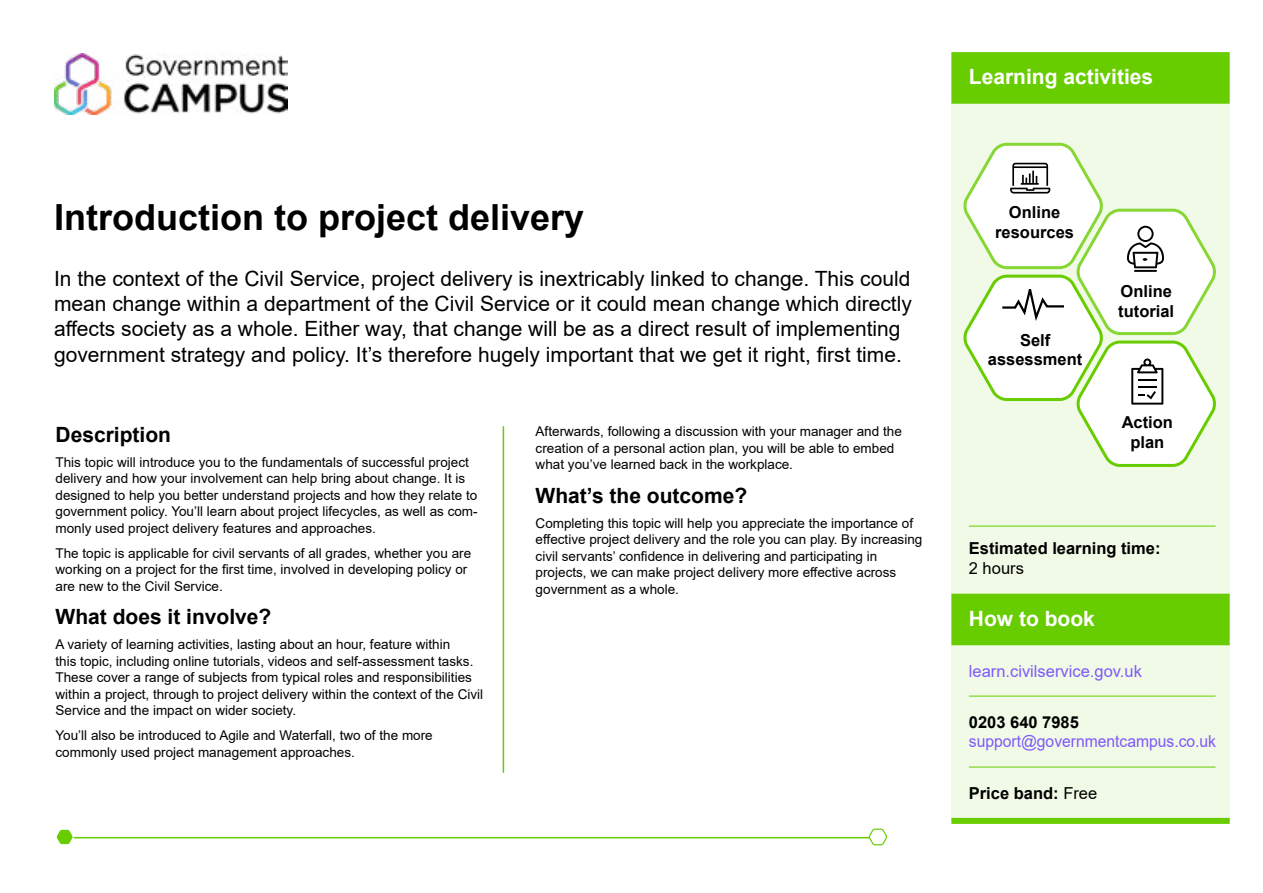
<style>
.page{position:relative;width:1263px;height:893px;background:#fff}
.page>*{position:absolute;margin:0;border:0;box-sizing:border-box;transform-origin:0 0}
.t1{font:700 36px "Arial";color:#000}
.t2{font:21px/25.2px "Arial";color:#000}
.t3{font:700 21px "Arial";color:#000}
.t4{font:700 21px "Arial";color:#fff}
.t5{font:700 16.5px/19.8px "Arial";color:#000;text-align:center}
.t6{font:16.5px "Arial";color:#7e59f8;scale:.95 1}
.t7{font:16.5px "Arial";color:#7e59f8}
.t8{font:16.5px "Arial";color:#000}
.t9{font:13.5px/16.5px "Arial";color:#000}
.s1{font-weight:400}
</style>
<div class="page">
<img style="left:54px;top:54px;width:234px;height:61px">
<div style="left:951px;top:54px;width:279px;height:767px;background:#f0fae6"></div>
<div style="left:951px;top:594px;width:279px;height:51px;background:#68cd00"></div>
<hr style="left:969px;top:526px;width:246px;height:1px;background:#68cd00">
<div style="left:951px;top:52px;width:279px;height:52px;background:#68cd00;border:2px solid #68cd00"></div>
<hr style="left:969px;top:696px;width:246px;height:1px;background:#68cd00">
<div style="left:951px;top:818px;width:279px;height:6px;background:#68cd00"></div>
<hr style="left:969px;top:767px;width:246px;height:1px;background:#68cd00">
<hr style="left:503px;top:426px;width:1px;height:347px;background:#68cd00">
<svg style="left:963px;top:142px;width:253px;height:325px"></svg>
<hr style="left:67px;top:837px;width:815px;height:1px;background:#68cd00">
<svg style="left:868px;top:828px;width:19px;height:18px"></svg>
<svg style="left:56px;top:829px;width:19px;height:16px"></svg>
<h1 class="t1" style="left:54px;top:192px;width:532px">Introduction to project delivery</h1>
<p class="t2" style="left:54px;top:266px;width:859px">In the context of the Civil Service, project delivery is inextricably linked to change. This could mean change within a department of the Civil Service or it could mean change which directly affects society as a whole. Either way, that change will be as a direct result of implementing government strategy and policy. It’s therefore hugely important that we get it right, first time.</p>
<h2 class="t3" style="left:56px;top:419px;width:117px">Description</h2>
<p class="t9" style="left:56px;top:453px;width:424px">This topic will introduce you to the fundamentals of successful project delivery and how your involvement can help bring about change. It is designed to help you better understand projects and how they relate to government policy. You’ll learn about project lifecycles, as well as com&shy;monly used project delivery features and approaches.</p>
<p class="t9" style="left:56px;top:544px;width:417px">The topic is applicable for civil servants of all grades, whether you are working on a project for the first time, involved in developing policy or are new to the Civil Service.</p>
<h2 class="t3" style="left:56px;top:602px;width:217px">What does it involve?</h2>
<p class="t9" style="left:56px;top:636px;width:429px">A variety of learning activities, lasting about an hour, feature within<br>this topic, including online tutorials, videos and self-assessment tasks.<br>These cover a range of subjects from typical roles and responsibilities within a project, through to project delivery within the context of the Civil Service and the impact on wider society.</p>
<p class="t9" style="left:56px;top:727px;width:379px">You’ll also be introduced to Agile and Waterfall, two of the more commonly used project management approaches.</p>
<p class="t9" style="left:536px;top:423px;width:368px">Afterwards, following a discussion with your manager and the creation of a personal action plan, you will be able to embed what you’ve learned back in the workplace.</p>
<h2 class="t3" style="left:536px;top:481px;width:213px">What’s the outcome?</h2>
<p class="t9" style="left:536px;top:515px;width:388px">Completing this topic will help you appreciate the importance of effective project delivery and the role you can play. By increasing civil servants’ confidence in delivering and participating in projects, we can make project delivery more effective across government as a whole.</p>
<h2 class="t4" style="left:969px;top:62px;width:186px">Learning activities</h2>
<p class="t5" style="left:995px;top:202px;width:80px">Online resources</p>
<p class="t5" style="left:988px;top:330px;width:96px">Self assessment</p>
<p class="t5" style="left:1118px;top:281px;width:57px;text-align:left">Online tutorial</p>
<p class="t5" style="left:1122px;top:412px;width:53px">Action plan</p>
<p class="t5" style="left:969px;top:538px;width:193px">Estimated learning time:</p>
<p class="t8" style="left:969px;top:556px;width:57px">2 hours</p>
<h2 class="t4" style="left:969px;top:604px;width:127px">How to book</h2>
<p class="t7" style="left:969px;top:659px;width:175px">learn.civilservice.gov.uk</p>
<p class="t5" style="left:969px;top:712px;width:112px">0203 640 7985</p>
<p class="t6" style="left:969px;top:730px;width:262px">support@governmentcampus.co.uk</p>
<p class="t5" style="left:969px;top:783px;width:130px">Price band: <span class="s1">Free</span></p>
</div>
